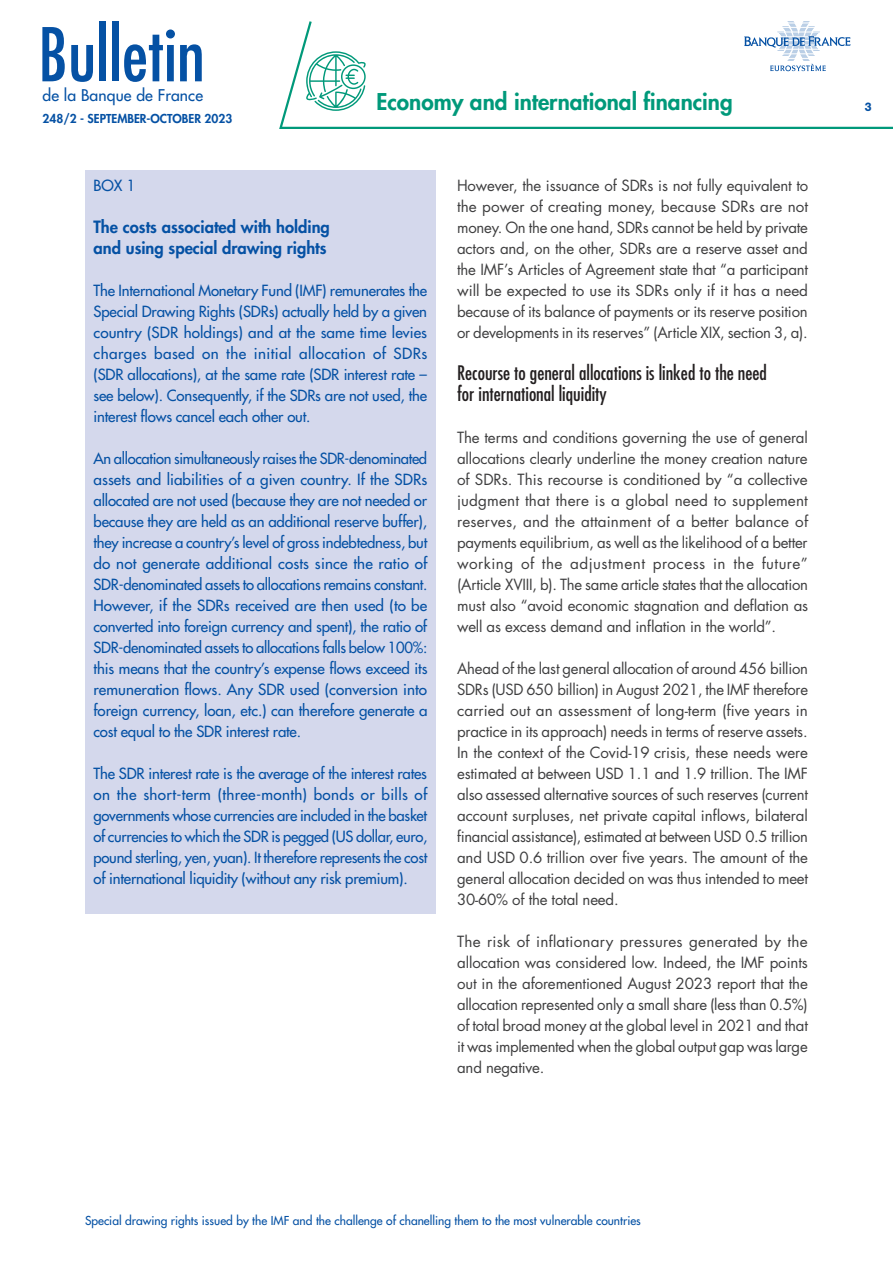
<style>
.page{position:relative;width:893px;height:1263px;background:#fff}
.page>*{position:absolute;margin:0;border:0;box-sizing:border-box;transform-origin:0 0}
.t1{font:condensed 72px "Futura Std";color:#0551a4}
.t2{font:800 22.5px "Futura Std";color:#00997a}
.t3{font:condensed 19.5px/21px "Futura Std";color:#231f20}
.t4{font:800 16.5px/21px "Futura Std";color:#0551a4}
.t5{font:500 15.75px "Futura Std";letter-spacing:.01em;color:#0551a4}
.t6{font:15px/21px "Futura Std";letter-spacing:-.01em;color:#3e3e3f;text-align:justify}
.t7{font:500 15px/21px "Futura Std";letter-spacing:-.01em;color:#0551a4;text-align:justify}
.t8{font:500 12px "Futura Std";color:#0551a4}
.t9{font:800 12px "Futura Std";color:#0551a4}
.t10{font:800 12px "Helvetica Neue LT Std";color:#0551a4;scale:.9 1}
</style>
<div class="page">
<svg style="left:279px;top:21px;width:614px;height:108px"></svg>
<svg style="left:306px;top:51px;width:60px;height:60px"></svg>
<svg style="left:744px;top:22px;width:106px;height:49px"></svg>
<div style="left:85px;top:170px;width:351px;height:744px;background:#d4d8ec"></div>
<h1 class="t1" style="left:38px;top:12px;width:168px">Bulletin</h1>
<p class="t5" style="left:43px;top:86px;width:162px">de la Banque de France</p>
<p class="t9" style="left:43px;top:111px;width:191px">248/2 - SEPTEMBER-OCTOBER 2023</p>
<h2 class="t2" style="left:376px;top:88px;width:358px">Economy and international financing</h2>
<p class="t10" style="left:865px;top:99px;width:9px">3</p>
<p class="t7" style="left:94px;top:175px;width:44px">BOX 1</p>
<p class="t4" style="left:94px;top:216px;width:238px">The costs associated with holding and using special drawing rights</p>
<p class="t7" style="left:94px;top:280px;width:335px">The International Monetary Fund (IMF) remunerates the Special Drawing Rights (SDRs) actually held by a given country (SDR holdings) and at the same time levies charges based on the initial allocation of SDRs (SDR allocations), at the same rate (SDR interest rate – see below). Consequently, if the SDRs are not used, the interest flows cancel each other out.</p>
<p class="t7" style="left:94px;top:448px;width:335px">An allocation simultaneously raises the SDR‑denominated assets and liabilities of a given country. If the SDRs allocated are not used (because they are not needed or because they are held as an additional reserve buffer), they increase a country’s level of gross indebtedness, but do not generate additional costs since the ratio of SDR‑denominated assets to allocations remains constant.<br>However, if the SDRs received are then used (to be converted into foreign currency and spent), the ratio of SDR‑denominated assets to allocations falls below 100%: this means that the country’s expense flows exceed its remuneration flows. Any SDR used (conversion into foreign currency, loan, etc.) can therefore generate a cost equal to the SDR interest rate.</p>
<p class="t7" style="left:94px;top:763px;width:335px">The SDR interest rate is the average of the interest rates on the short‑term (three‑month) bonds or bills of governments whose currencies are included in the basket of currencies to which the SDR is pegged (US dollar, euro, pound sterling, yen, yuan). It therefore represents the cost of international liquidity (without any risk premium).</p>
<p class="t6" style="left:457px;top:175px;width:353px">However, the issuance of SDRs is not fully equivalent to the power of creating money, because SDRs are not money. On the one hand, SDRs cannot be held by private actors and, on the other, SDRs are a reserve asset and the IMF’s Articles of Agreement state that “a participant will be expected to use its SDRs only if it has a need because of its balance of payments or its reserve position or developments in its reserves” (Article XIX, section 3, a).</p>
<h3 class="t3" style="left:457px;top:362px;width:311px">Recourse to general allocations is linked to the need for international liquidity</h3>
<p class="t6" style="left:457px;top:427px;width:353px">The terms and conditions governing the use of general allocations clearly underline the money creation nature of SDRs. This recourse is conditioned by “a collective judgment that there is a global need to supplement reserves, and the attainment of a better balance of payments equilibrium, as well as the likelihood of a better working of the adjustment process in the future” (Article XVIII, b). The same article states that the allocation must also “avoid economic stagnation and deflation as well as excess demand and inflation in the world”.</p>
<p class="t6" style="left:457px;top:658px;width:353px">Ahead of the last general allocation of around 456 billion SDRs (USD 650 billion) in August 2021, the IMF therefore carried out an assessment of long‑term (five years in practice in its approach) needs in terms of reserve assets.<br>In the context of the Covid‑19 crisis, these needs were estimated at between USD 1.1 and 1.9 trillion. The IMF also assessed alternative sources of such reserves (current account surpluses, net private capital inflows, bilateral financial assistance), estimated at between USD 0.5 trillion and USD 0.6 trillion over five years. The amount of the general allocation decided on was thus intended to meet 30‑60% of the total need.</p>
<p class="t6" style="left:457px;top:931px;width:352px">The risk of inflationary pressures generated by the allocation was considered low. Indeed, the IMF points out in the aforementioned August 2023 report that the allocation represented only a small share (less than 0.5%) of total broad money at the global level in 2021 and that it was implemented when the global output gap was large and negative.</p>
<p class="t8" style="left:85px;top:1213px;width:557px">Special drawing rights issued by the IMF and the challenge of chanelling them to the most vulnerable countries</p>
</div>
